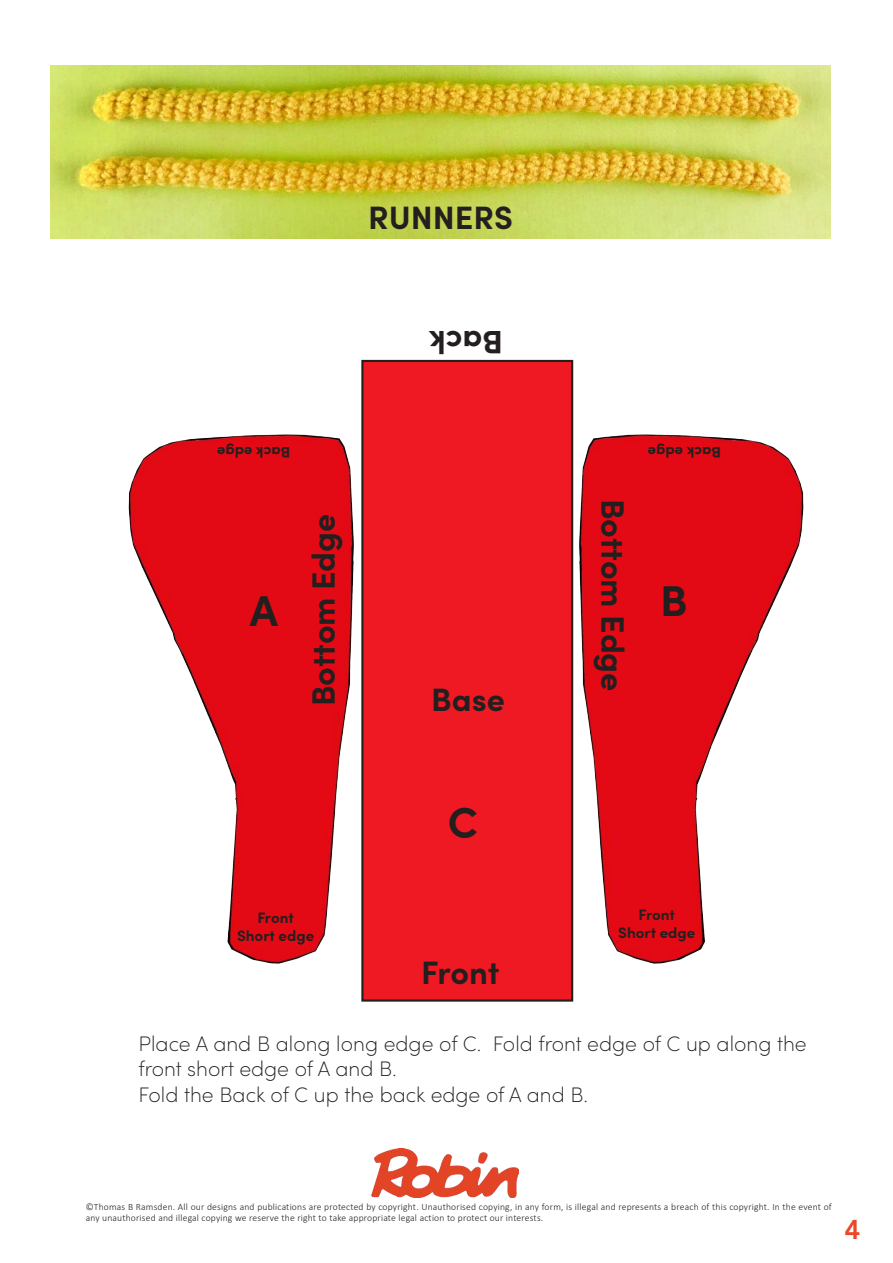
<style>
.page{position:relative;width:893px;height:1263px;background:#fff}
.page>*{position:absolute;margin:0;border:0;box-sizing:border-box;transform-origin:0 0}
.t1{font:700 43.2px "Sofia Pro";color:#241f1f}
.t2{font:700 32.4px "Sofia Pro";color:#241f1f}
.t3{font:800 27px "Avenir";color:#eb4829}
.t4{font:200 21px/25.2px "Sofia Pro";color:#241f1f}
.t5{font:700 15.15px/18.1px "Sofia Pro";color:#241f1f;text-align:center}
.t6{font:300 9.6px/11.6px "Calibri";letter-spacing:.02em;color:#241f1f}
</style>
<div class="page">
<img style="left:371px;top:1148px;width:148px;height:49px">
<img style="left:579px;top:434px;width:225px;height:530px">
<div style="left:362px;top:361px;width:210px;height:639px;background:#ef1923"></div>
<div style="left:361px;top:360px;width:212px;height:642px;border:2px solid #241f1f"></div>
<img style="left:128px;top:434px;width:226px;height:530px">
<img style="left:51px;top:66px;width:779px;height:172px">
<h2 class="t2" style="left:368px;top:193px;width:146px">RUNNERS</h2>
<h2 class="t2" style="left:503px;top:367px;width:76px;rotate:-180deg">Back</h2>
<h3 class="t5" style="left:290px;top:462px;width:75px;rotate:-180deg">Back edge</h3>
<h3 class="t5" style="left:721px;top:462px;width:75px;rotate:-180deg">Back edge</h3>
<h2 class="t2" style="left:638px;top:499px;width:194px;rotate:90deg">Bottom Edge</h2>
<h2 class="t2" style="left:298px;top:706px;width:194px;rotate:-90deg">Bottom Edge</h2>
<h1 class="t1" style="left:250px;top:577px;width:30px">A</h1>
<h1 class="t1" style="left:660px;top:567px;width:29px">B</h1>
<h2 class="t2" style="left:431px;top:675px;width:75px">Base</h2>
<h3 class="t5" style="left:237px;top:907px;width:79px">Front<br>Short edge</h3>
<h2 class="t2" style="left:421px;top:948px;width:80px">Front</h2>
<h3 class="t5" style="left:618px;top:904px;width:79px">Front<br>Short edge</h3>
<h3 class="t4" style="left:138px;top:1030px;width:670px">Place A and B along long edge of C. Fold front edge of C up along the front short edge of A and B.<br>Fold the Back of C up the back edge of A and B.</h3>
<p class="t6" style="left:86px;top:1200px;width:748px">©Thomas B Ramsden. All our designs and publications are protected by copyright. Unauthorised copying, in any form, is illegal and represents a breach of this copyright. In the event of any unauthorised and illegal copying we reserve the right to take appropriate legal action to protect our interests.</p>
<h3 class="t3" style="left:844px;top:1213px;width:17px">4</h3>
</div>
